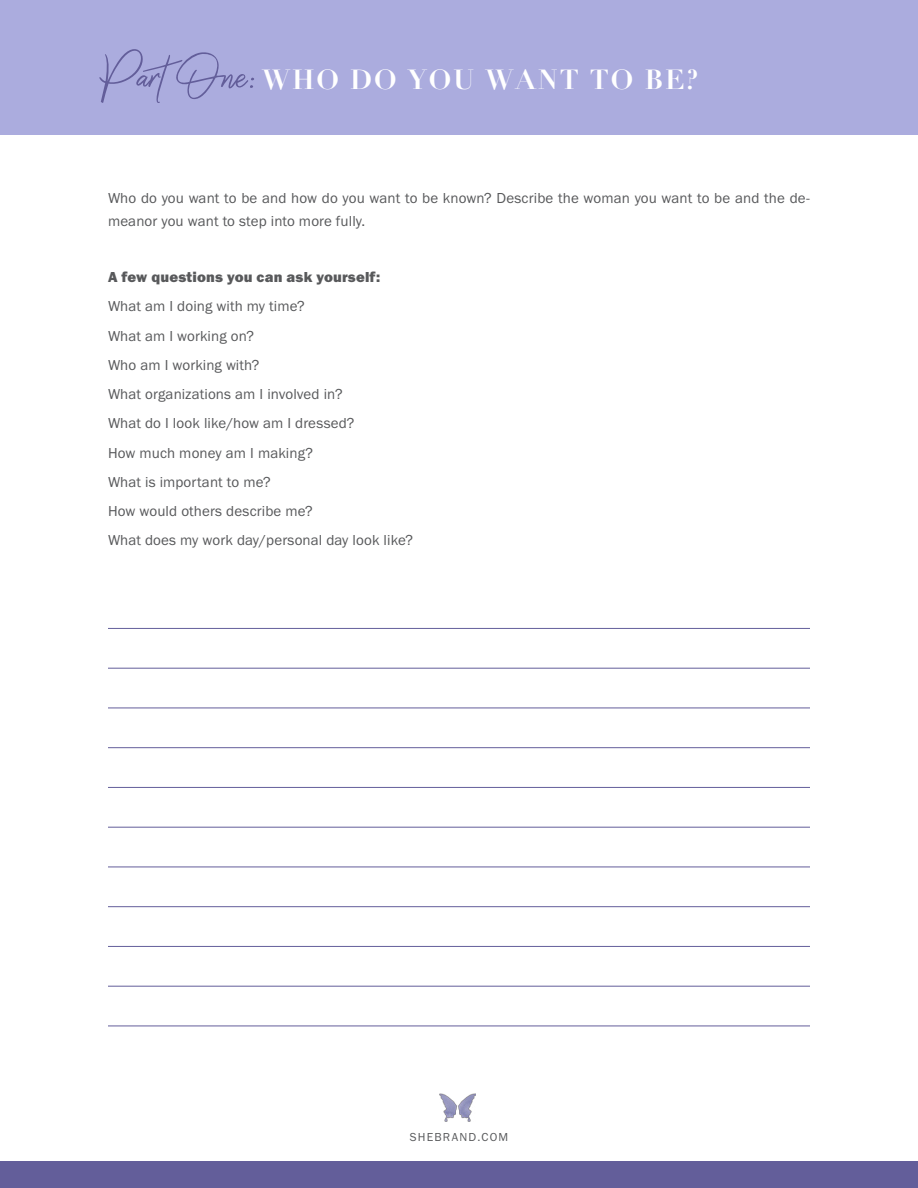
<style>
.page{position:relative;width:918px;height:1188px;background:#fff}
.page>*{position:absolute;margin:0;border:0;box-sizing:border-box;transform-origin:0 0}
.t1{font:84.75px "Bella Script";letter-spacing:.01em;color:#635e9a}
.t2{font:700 27px "Didot";letter-spacing:.07em;color:#fff}
.t3{font:15px/29.2px "Franklin Gothic URW Boo";letter-spacing:.01em;color:#58595b}
.t4{font:15px "Franklin Gothic URW Hea";letter-spacing:.01em;color:#58595b}
.t5{font:12px "Franklin Gothic URW Boo";letter-spacing:.1em;color:#58595b}
</style>
<div class="page">
<hr style="left:108px;top:628px;width:702px;height:1px;background:#635e9a">
<hr style="left:108px;top:668px;width:702px;height:1px;background:#635e9a">
<hr style="left:108px;top:708px;width:702px;height:1px;background:#635e9a">
<hr style="left:108px;top:747px;width:702px;height:1px;background:#635e9a">
<hr style="left:108px;top:787px;width:702px;height:1px;background:#635e9a">
<hr style="left:108px;top:827px;width:702px;height:1px;background:#635e9a">
<hr style="left:108px;top:867px;width:702px;height:1px;background:#635e9a">
<hr style="left:108px;top:906px;width:702px;height:1px;background:#635e9a">
<hr style="left:108px;top:946px;width:702px;height:1px;background:#635e9a">
<hr style="left:108px;top:986px;width:702px;height:1px;background:#635e9a">
<hr style="left:108px;top:1026px;width:702px;height:1px;background:#635e9a">
<div style="left:0;top:0;width:918px;height:135px;background:#abacde"></div>
<div style="left:0;top:1162px;width:918px;height:26px;background:#635e9a"></div>
<img style="left:440px;top:1094px;width:35px;height:27px">
<h1 class="t1" style="left:101px;top:43px;width:157px">Part One:</h1>
<h2 class="t2" style="left:262px;top:62px;width:438px">WHO DO YOU WANT TO BE?</h2>
<p class="t3" style="left:108px;top:187px;width:703px;line-height:22.5px">Who do you want to be and how do you want to be known? Describe the woman you want to be and the de&shy;meanor you want to step into more fully.</p>
<p class="t4" style="left:108px;top:267px;width:274px">A few questions you can ask yourself:</p>
<p class="t3" style="left:108px;top:292px;width:307px">What am I doing with my time?<br>What am I working on?<br>Who am I working with?<br>What organizations am I involved in?<br>What do I look like/how am I dressed?<br>How much money am I making?<br>What is important to me?<br>How would others describe me?<br>What does my work day/personal day look like?</p>
<p class="t5" style="left:410px;top:1130px;width:100px">SHEBRAND.COM</p>
</div>
